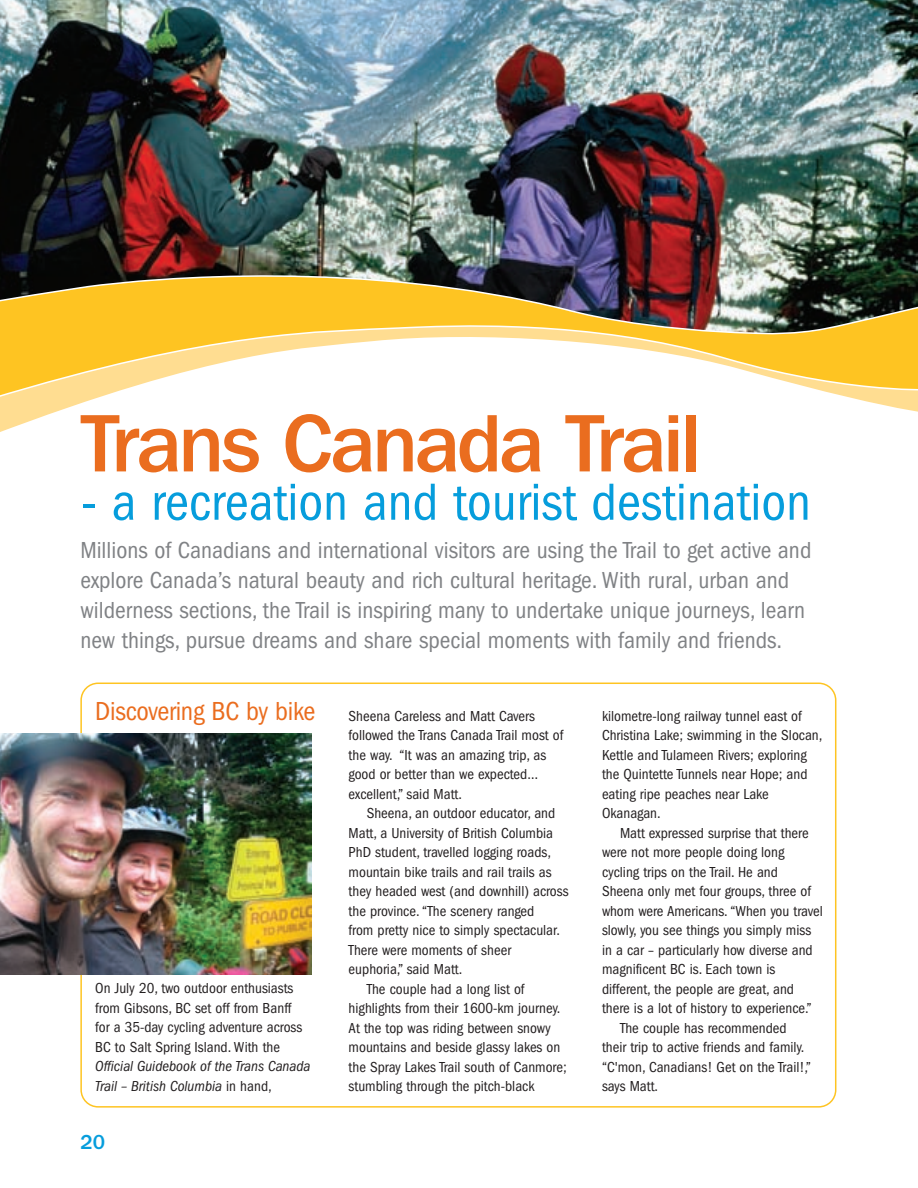
<style>
.page{position:relative;width:918px;height:1188px;background:#fff}
.page>*{position:absolute;margin:0;border:0;box-sizing:border-box;transform-origin:0 0}
.t1{font:500 81px "Franklin Gothic IT Cby BT";letter-spacing:-.03em;color:#ea6d1f}
.t2{font:condensed 54px "Franklin Gothic";color:#069ddc}
.t3{font:condensed 27px "Franklin Gothic";letter-spacing:-.01em;color:#ea6d1f}
.t4{font:condensed 24px/30px "Franklin Gothic";color:#808285}
.t5{font:500 21px "Franklin Gothic";color:#069ddc}
.t6{font:condensed 15px/19.5px "Franklin Gothic";color:#231f20}
.t7{font:italic condensed 15px/19.5px "Franklin Gothic";color:#231f20}
.s1{font-style:normal}
</style>
<div class="page">
<img style="left:0;top:0;width:918px;height:1108px">
<h1 class="t1" style="left:81px;top:413px;width:621px">Trans Canada Trail</h1>
<h2 class="t2" style="left:81px;top:484px;width:731px">- a recreation and tourist destination</h2>
<p class="t4" style="left:80px;top:536px;width:732px">Millions of Canadians and international visitors are using the Trail to get active and explore Canada’s natural beauty and rich cultural heritage. With rural, urban and wilderness sections, the Trail is inspiring many to undertake unique journeys, learn new things, pursue dreams and share special moments with family and friends.</p>
<h3 class="t3" style="left:95px;top:702px;width:222px">Discovering BC by bike</h3>
<p class="t6" style="left:95px;top:979px;width:209px">On July 20, two outdoor enthusiasts from Gibsons, BC set off from Banff for a 35-day cycling adventure across BC to Salt Spring Island. With the</p>
<p class="t7" style="left:95px;top:1057px;width:217px">Official Guidebook of the Trans Canada<br>Trail – British Columbia <span class="s1">in hand,</span></p>
<h3 class="t5" style="left:80px;top:1134px;width:26px">20</h3>
<p class="t6" style="left:349px;top:707px;width:216px">Sheena Careless and Matt Cavers followed the Trans Canada Trail most of the way. “It was an amazing trip, as good or better than we expected… excellent,” said Matt.</p>
<p class="t6" style="left:367px;top:805px;width:190px">Sheena, an outdoor educator, and</p>
<p class="t6" style="left:349px;top:824px;width:206px">Matt, a University of British Columbia</p>
<p class="t6" style="left:349px;top:844px;width:204px">PhD student, travelled logging roads,</p>
<p class="t6" style="left:349px;top:863px;width:205px">mountain bike trails and rail trails as</p>
<p class="t6" style="left:349px;top:883px;width:221px">they headed west (and downhill) across</p>
<p class="t6" style="left:349px;top:902px;width:187px">the province. “The scenery ranged</p>
<p class="t6" style="left:349px;top:922px;width:213px">from pretty nice to simply spectacular.</p>
<p class="t6" style="left:349px;top:941px;width:164px">There were moments of sheer</p>
<p class="t6" style="left:349px;top:961px;width:115px">euphoria,” said Matt.</p>
<p class="t6" style="left:367px;top:980px;width:159px">The couple had a long list of</p>
<p class="t6" style="left:349px;top:1000px;width:213px">highlights from their 1600-km journey.</p>
<p class="t6" style="left:349px;top:1019px;width:204px">At the top was riding between snowy</p>
<p class="t6" style="left:349px;top:1039px;width:213px">mountains and beside glassy lakes on</p>
<p class="t6" style="left:349px;top:1058px;width:220px">the Spray Lakes Trail south of Canmore;</p>
<p class="t6" style="left:349px;top:1078px;width:187px">stumbling through the pitch-black</p>
<p class="t6" style="left:602px;top:707px;width:222px">kilometre-long railway tunnel east of<br>Christina Lake; swimming in the Slocan,<br>Kettle and Tulameen Rivers; exploring the Quintette Tunnels near Hope; and eating ripe peaches near Lake<br>Okanagan.</p>
<p class="t6" style="left:620px;top:824px;width:190px">Matt expressed surprise that there</p>
<p class="t6" style="left:602px;top:844px;width:184px">were not more people doing long</p>
<p class="t6" style="left:602px;top:863px;width:177px">cycling trips on the Trail. He and</p>
<p class="t6" style="left:602px;top:883px;width:210px">Sheena only met four groups, three of</p>
<p class="t6" style="left:602px;top:902px;width:222px">whom were Americans. “When you travel</p>
<p class="t6" style="left:602px;top:922px;width:211px">slowly, you see things you simply miss</p>
<p class="t6" style="left:602px;top:941px;width:212px">in a car – particularly how diverse and</p>
<p class="t6" style="left:602px;top:961px;width:175px">magnificent BC is. Each town is</p>
<p class="t6" style="left:602px;top:980px;width:194px">different, the people are great, and</p>
<p class="t6" style="left:602px;top:1000px;width:211px">there is a lot of history to experience.”</p>
<p class="t6" style="left:620px;top:1019px;width:168px">The couple has recommended</p>
<p class="t6" style="left:602px;top:1039px;width:204px">their trip to active friends and family.</p>
<p class="t6" style="left:602px;top:1058px;width:210px">“C'mon, Canadians! Get on the Trail!,”</p>
<p class="t6" style="left:602px;top:1078px;width:58px">says Matt.</p>
</div>
